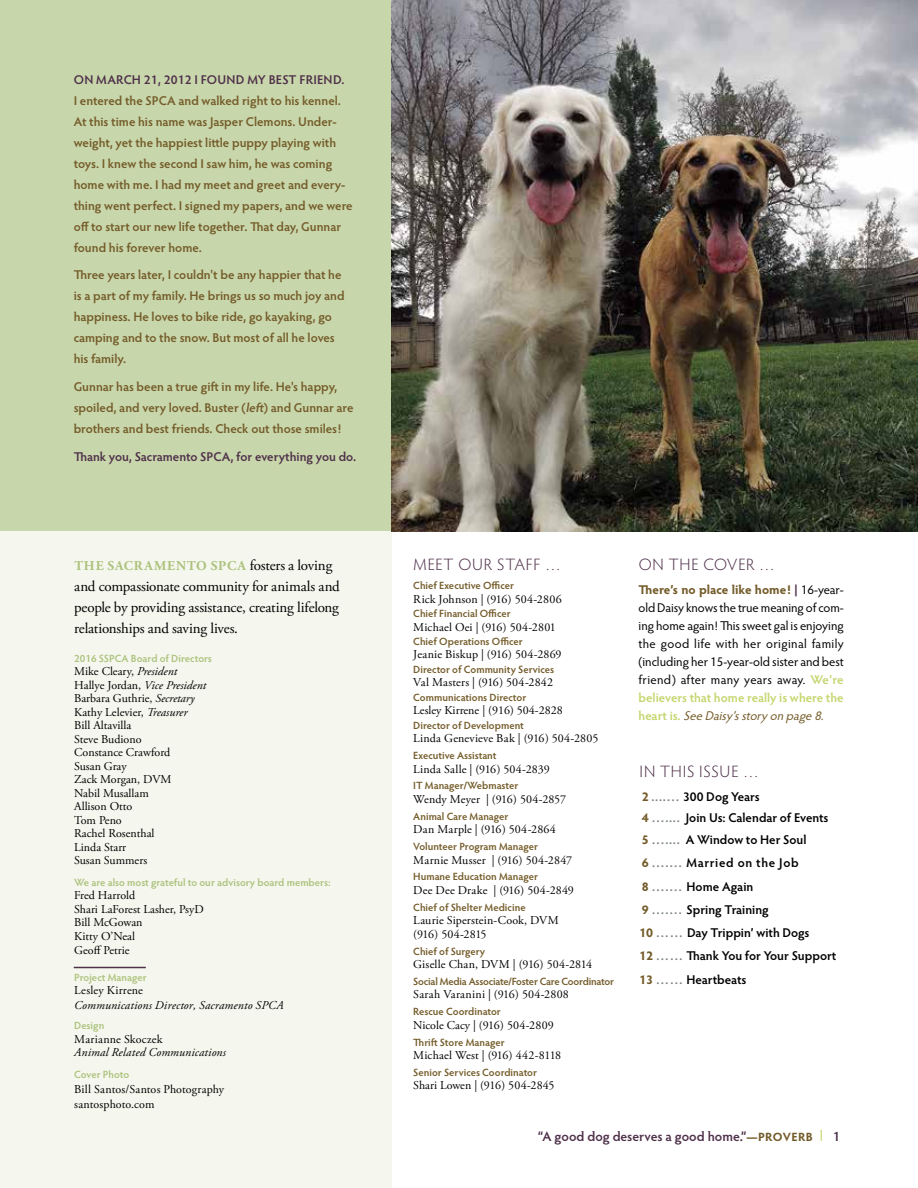
<style>
.page{position:relative;width:918px;height:1188px;background:#fff}
.page>*{position:absolute;margin:0;border:0;box-sizing:border-box;transform-origin:0 0}
.t1{font:300 16.5px "Hypatia Sans Pro";letter-spacing:.05em;color:#4e3049}
.t2{font:15px/21px "Adobe Garamond Pro";letter-spacing:-.01em;color:#000;text-align:justify}
.t3{font:600 13.5px "Hypatia Sans Pro";color:#4e3049}
.t4{font:700 13.5px "Adobe Garamond Pro";letter-spacing:.065em;color:#acc27d}
.t5{font:600 12.75px/21px "Hypatia Sans Pro";color:#745c2a}
.t6{font:12.75px/18px "Hypatia Sans Pro";color:#000;text-align:justify}
.t7{font:600 12.75px/23.2px "Hypatia Sans Pro";color:#000}
.t8{font:600 12.75px "Hypatia Sans Pro";letter-spacing:.015em;color:#4e3049}
.t9{font:12px/13.5px "Adobe Garamond Pro";color:#000}
.t10{font:italic 12px "Adobe Garamond Pro";letter-spacing:.015em;color:#000}
.t11{font:12px "Adobe Garamond Pro";letter-spacing:.02em;color:#000}
.t12{font:600 10.5px "Hypatia Sans Pro";color:#745c2a}
.t13{font:600 10.5px "Hypatia Sans Pro";color:#acc27d}
.t14{font:600 10.5px "Hypatia Sans Pro";letter-spacing:-.025em;color:#745c2a}
.s1{font-style:italic}
.s2{font-weight:400;font-size:15px;color:#000}
.s3{font-weight:700;color:#745c2a}
.s4{font-weight:700;color:#4e3049}
.s5{font-weight:600;color:#c3d66c}
.s6{font-style:italic;color:#745c2a}
.s7{color:#7b8282}
.s8{font-weight:700;font-size:12px;color:#745c2a}
.s9{font-weight:400;font-size:15px;color:#c3d66c}
</style>
<div class="page">
<div style="left:0;top:0;width:392px;height:531px;background:#c8d6ab"></div>
<div style="left:0;top:531px;width:392px;height:657px;background:#f5f7ee"></div>
<hr style="left:74px;top:967px;width:72px;height:1px;background:#4e3049">
<img style="left:392px;top:0;width:526px;height:532px">
<p class="t8" style="left:74px;top:70px;width:272px">ON MARCH 21, 2012 I FOUND MY BEST FRIEND.</p>
<p class="t5" style="left:74px;top:89px;width:281px">I entered the SPCA and walked right to his kennel.<br>At this time his name was Jasper Clemons. Under&shy;weight, yet the happiest little puppy playing with toys. I knew the second I saw him, he was coming home with me. I had my meet and greet and every&shy;thing went perfect. I signed my papers, and we were off to start our new life together. That day, Gunnar found his forever home.</p>
<p class="t5" style="left:74px;top:264px;width:273px">Three years later, I couldn't be any happier that he is a part of my family. He brings us so much joy and happiness. He loves to bike ride, go kayaking, go camping and to the snow. But most of all he loves his family.</p>
<p class="t5" style="left:74px;top:376px;width:281px">Gunnar has been a true gift in my life. He's happy, spoiled, and very loved. Buster (<span class="s1">left</span>) and Gunnar are brothers and best friends. Check out those smiles!</p>
<p class="t8" style="left:74px;top:448px;width:284px">Thank you, Sacramento SPCA, for everything you do.</p>
<p class="t4" style="left:74px;top:558px;width:260px">THE SACRAMENTO SPCA <span class="s2">fosters a loving</span></p>
<p class="t2" style="left:74px;top:576px;width:267px">and compassionate community for animals and people by providing assistance, creating lifelong relationships and saving lives.</p>
<p class="t13" style="left:74px;top:651px;width:139px">2016 SSPCA Board of Directors</p>
<p class="t9" style="left:74px;top:665px;width:133px">Mike Cleary, <span class="s1">President<br></span>Hallye Jordan, <span class="s1">Vice President<br></span>Barbara Guthrie, <span class="s1">Secretary<br></span>Kathy Lelevier, <span class="s1">Treasurer<br></span>Bill Altavilla<br>Steve Budiono<br>Constance Crawford<br>Susan Gray<br>Zack Morgan, DVM<br>Nabil Musallam<br>Allison Otto<br>Tom Peno<br>Rachel Rosenthal<br>Linda Starr<br>Susan Summers</p>
<p class="t13" style="left:74px;top:875px;width:258px">We are also most grateful to our advisory board members:</p>
<p class="t9" style="left:74px;top:889px;width:131px">Fred Harrold<br>Shari LaForest Lasher, PsyD<br>Bill McGowan<br>Kitty O’Neal<br>Geoff Petrie</p>
<p class="t13" style="left:74px;top:970px;width:74px">Project Manager</p>
<p class="t11" style="left:74px;top:983px;width:70px">Lesley Kirrene</p>
<p class="t10" style="left:74px;top:998px;width:211px">Communications Director, Sacramento SPCA</p>
<p class="t13" style="left:74px;top:1018px;width:32px">Design</p>
<p class="t9" style="left:74px;top:1033px;width:90px">Marianne Skoczek</p>
<p class="t10" style="left:74px;top:1045px;width:153px">Animal Related Communications</p>
<p class="t13" style="left:74px;top:1067px;width:57px">Cover Photo</p>
<p class="t9" style="left:74px;top:1082px;width:151px;line-height:15px">Bill Santos/Santos Photography santosphoto.com</p>
<h1 class="t1" style="left:414px;top:553px;width:149px">MEET OUR STAFF …</h1>
<p class="t12" style="left:413px;top:578px;width:102px">Chief Executive Officer</p>
<p class="t9" style="left:413px;top:592px;width:150px">Rick Johnson | (916) 504-2806</p>
<p class="t12" style="left:413px;top:606px;width:99px">Chief Financial Officer</p>
<p class="t9" style="left:413px;top:620px;width:144px">Michael Oei | (916) 504-2801</p>
<p class="t12" style="left:413px;top:634px;width:111px">Chief Operations Officer</p>
<p class="t9" style="left:413px;top:648px;width:150px">Jeanie Biskup | (916) 504-2869</p>
<p class="t12" style="left:413px;top:662px;width:142px">Director of Community Services</p>
<p class="t9" style="left:413px;top:676px;width:141px">Val Masters | (916) 504-2842</p>
<p class="t12" style="left:413px;top:690px;width:115px">Communications Director</p>
<p class="t9" style="left:413px;top:704px;width:151px">Lesley Kirrene | (916) 504-2828</p>
<p class="t12" style="left:413px;top:718px;width:112px">Director of Development</p>
<p class="t9" style="left:413px;top:732px;width:187px">Linda Genevieve Bak | (916) 504-2805</p>
<p class="t12" style="left:413px;top:748px;width:85px">Executive Assistant</p>
<p class="t9" style="left:413px;top:762px;width:138px">Linda Salle | (916) 504-2839</p>
<p class="t12" style="left:413px;top:778px;width:107px">IT Manager/Webmaster</p>
<p class="t9" style="left:413px;top:793px;width:154px">Wendy Meyer | (916) 504-2857</p>
<p class="t12" style="left:413px;top:809px;width:97px">Animal Care Manager</p>
<p class="t9" style="left:413px;top:823px;width:144px">Dan Marple | (916) 504-2864</p>
<p class="t12" style="left:413px;top:839px;width:126px">Volunteer Program Manager</p>
<p class="t9" style="left:413px;top:853px;width:160px">Marnie Musser | (916) 504-2847</p>
<p class="t12" style="left:413px;top:869px;width:126px">Humane Education Manager</p>
<p class="t9" style="left:413px;top:884px;width:162px">Dee Dee Drake | (916) 504-2849</p>
<p class="t12" style="left:413px;top:900px;width:114px">Chief of Shelter Medicine</p>
<p class="t9" style="left:413px;top:914px;width:147px">Laurie Siperstein-Cook, DVM (916) 504-2815</p>
<p class="t12" style="left:413px;top:944px;width:73px">Chief of Surgery</p>
<p class="t9" style="left:413px;top:958px;width:181px">Giselle Chan, DVM | (916) 504-2814</p>
<p class="t14" style="left:413px;top:974px;width:202px">Social Media Associate/Foster Care Coordinator</p>
<p class="t11" style="left:413px;top:987px;width:157px">Sarah Varanini | (916) 504-2808</p>
<p class="t12" style="left:413px;top:1004px;width:89px">Rescue Coordinator</p>
<p class="t9" style="left:413px;top:1019px;width:142px">Nicole Cacy | (916) 504-2809</p>
<p class="t12" style="left:413px;top:1035px;width:93px">Thrift Store Manager</p>
<p class="t9" style="left:413px;top:1049px;width:149px">Michael West | (916) 442-8118</p>
<p class="t12" style="left:413px;top:1065px;width:125px">Senior Services Coordinator</p>
<p class="t9" style="left:413px;top:1079px;width:143px">Shari Lowen | (916) 504-2845</p>
<h1 class="t1" style="left:639px;top:553px;width:138px">ON THE COVER …</h1>
<p class="t6" style="left:639px;top:581px;width:207px"><span class="s3">There’s no place like home!</span> <span class="s4">|</span> 16-year&shy;old Daisy knows the true meaning of com&shy;ing home again! This sweet gal is enjoying the good life with her original family (including her 15-year-old sister and best friend) after many years away. <span class="s5">We’re believers that home really is where the h e a r t i s .</span> <span class="s6">SeeDaisy ’sstory onpage8.</span></p>
<h1 class="t1" style="left:640px;top:761px;width:121px">IN THIS ISSUE …</h1>
<p class="t7" style="left:642px;top:785px;width:188px;line-height:21.8px"><span class="s3">2</span> <span class="s7">....…</span> 300 Dog Years<br><span class="s3">4</span> <span class="s7">…....</span> Join Us: Calendar of Events<br><span class="s3">5</span> <span class="s7">…....</span> A Window to Her Soul</p>
<p class="t7" style="left:639px;top:851px;width:199px"><span class="s3">6</span> <span class="s7">….…</span> Married on the Job<br><span class="s3">8</span> <span class="s7">….…</span> Home Again<br><span class="s3">9</span> <span class="s7">….…</span> Spring Training<br><span class="s3">10</span> <span class="s7">……</span> Day Trippin’ with Dogs<br><span class="s3">12</span> <span class="s7">……</span> Thank You for Your Support<br><span class="s3">13</span> <span class="s7">……</span> Heartbeats</p>
<p class="t3" style="left:538px;top:1127px;width:304px">“A good dog deserves a good home.”<span class="s8">—PROVERB</span> <span class="s9">l</span> 1</p>
</div>
